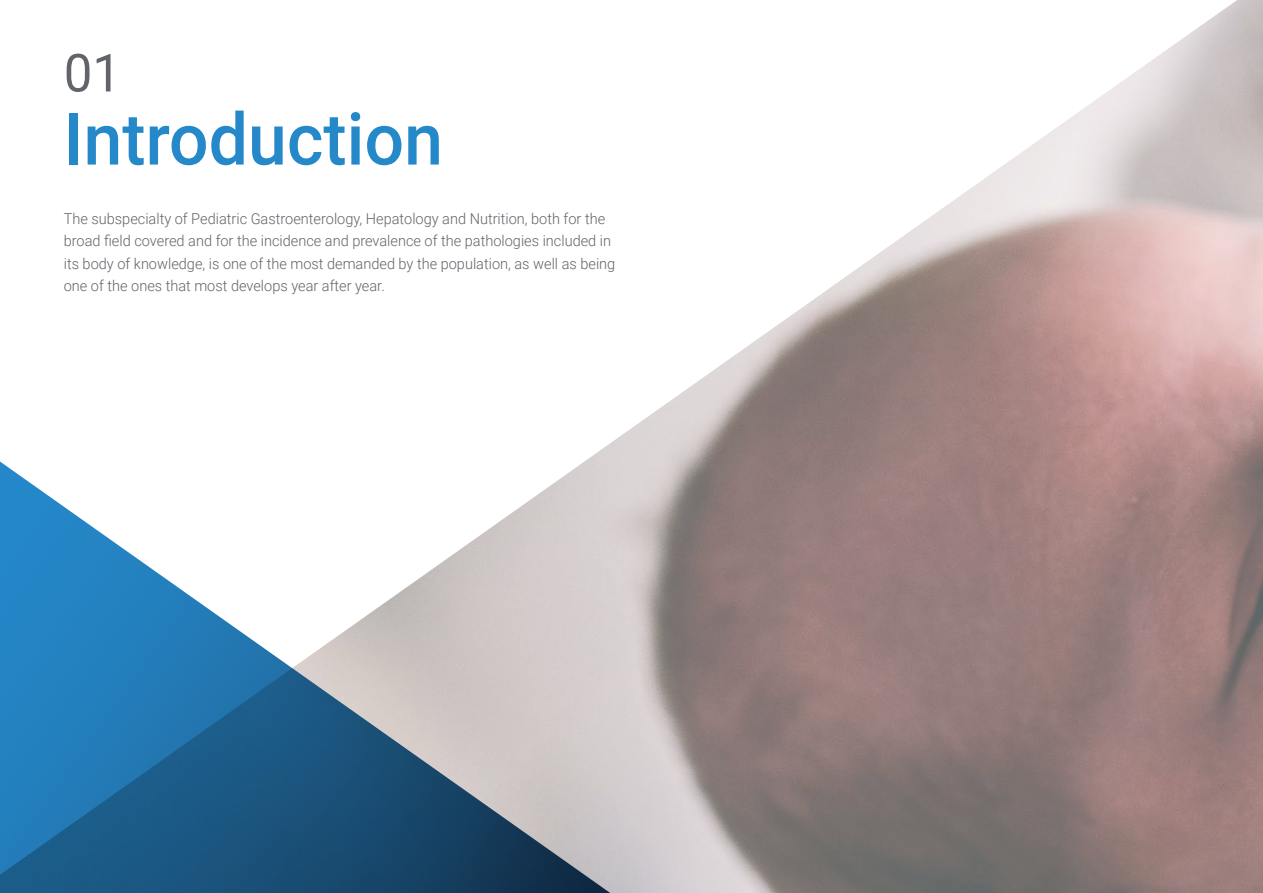
<style>
.page{position:relative;width:1263px;height:893px;background:#fff}
.page>*{position:absolute;margin:0;border:0;box-sizing:border-box;transform-origin:0 0}
.t1{font:500 72px "Roboto";color:#2488c9}
.t2{font:52.5px "Roboto";color:#61646a}
.t3{font:300 15px/22.5px "Roboto";color:#61646a}
</style>
<div class="page">
<img style="left:607px;top:0;width:656px;height:893px">
<svg style="left:0;top:446px;width:640px;height:447px"></svg>
<h2 class="t2" style="left:64px;top:36px;width:59px">01</h2>
<h1 class="t1" style="left:64px;top:89px;width:381px">Introduction</h1>
<p class="t3" style="left:64px;top:207px;width:553px">The subspecialty of Pediatric Gastroenterology, Hepatology and Nutrition, both for the broad field covered and for the incidence and prevalence of the pathologies included in its body of knowledge, is one of the most demanded by the population, as well as being one of the ones that most develops year after year.</p>
</div>
